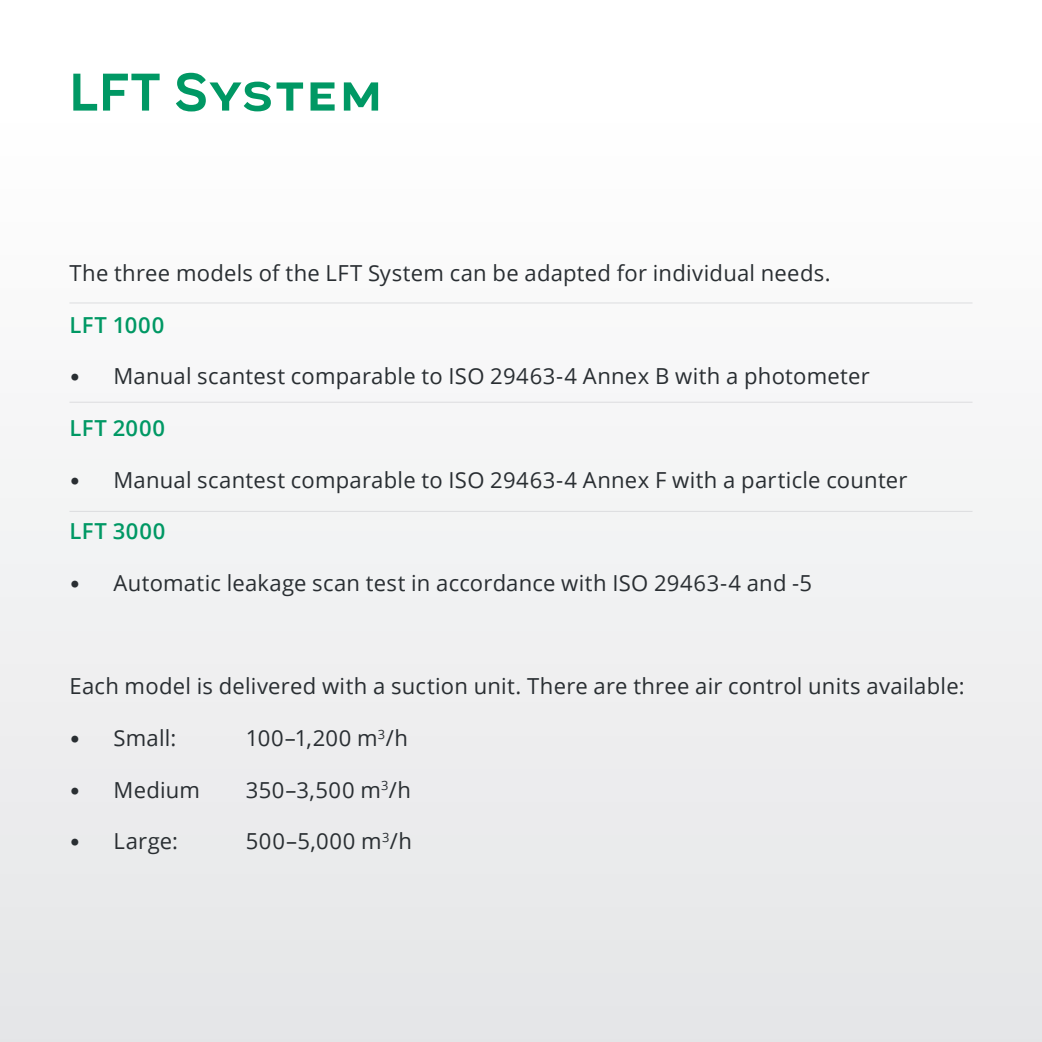
<style>
.page{position:relative;width:1042px;height:1042px;background:#fff}
.page>*{position:absolute;margin:0;border:0;box-sizing:border-box;transform-origin:0 0}
.t1{font:700 55.12px "Praktika";letter-spacing:.02em;color:#009864}
.t2{font:22.05px "Open Sans";letter-spacing:.01em;color:#292e32}
.t3{font:600 22.05px "Open Sans";letter-spacing:.04em;color:#009864}
.s1{font-family:"Calibri"}
</style>
<div class="page">
<div style="left:0;top:0;width:1042px;height:1042px;background:linear-gradient(to right,#f3f3f4,#f3f3f4)"></div>
<hr style="left:69px;top:303px;width:903px;height:1px;background:#dcdddf">
<hr style="left:69px;top:402px;width:903px;height:1px;background:#dcdddf">
<hr style="left:69px;top:511px;width:903px;height:1px;background:#dcdddf">
<h1 class="t1" style="left:69px;top:49px;width:314px">LFT System</h1>
<p class="t2" style="left:69px;top:258px;width:762px">The three models of the LFT System can be adapted for individual needs.</p>
<p class="t3" style="left:69px;top:309px;width:96px">LFT 1000</p>
<p class="t2" style="left:69px;top:361px;width:802px"><span class="s1">•</span> Manual scantest comparable to ISO 29463-4 Annex B with a photometer</p>
<p class="t3" style="left:69px;top:413px;width:97px">LFT 2000</p>
<p class="t2" style="left:69px;top:464px;width:839px"><span class="s1">•</span> Manual scantest comparable to ISO 29463-4 Annex F with a particle counter</p>
<p class="t3" style="left:69px;top:516px;width:97px">LFT 3000</p>
<p class="t2" style="left:69px;top:568px;width:744px"><span class="s1">•</span> Automatic leakage scan test in accordance with ISO 29463-4 and -5</p>
<p class="t2" style="left:69px;top:671px;width:896px">Each model is delivered with a suction unit. There are three air control units available:</p>
<p class="t2" style="left:69px;top:723px;width:108px"><span class="s1">•</span> Small:</p>
<p class="t2" style="left:246px;top:723px;width:163px">100–1,200 m<sup>3</sup>/h</p>
<p class="t2" style="left:69px;top:774px;width:132px"><span class="s1">•</span> Medium</p>
<p class="t2" style="left:246px;top:774px;width:167px">350–3,500 m<sup>3</sup>/h</p>
<p class="t2" style="left:69px;top:826px;width:110px"><span class="s1">•</span> Large:</p>
<p class="t2" style="left:246px;top:826px;width:168px">500–5,000 m<sup>3</sup>/h</p>
</div>
